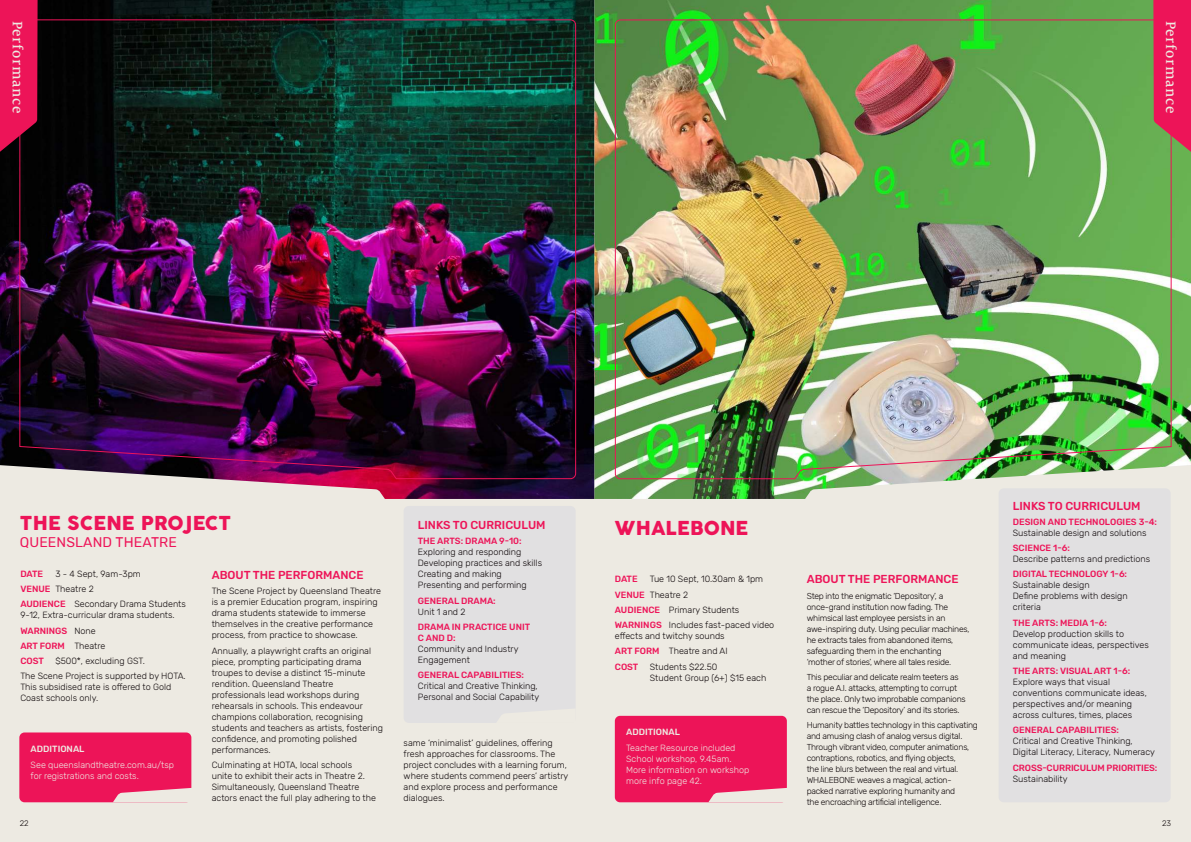
<style>
.page{position:relative;width:1191px;height:842px;background:#fff}
.page>*{position:absolute;margin:0;border:0;box-sizing:border-box;transform-origin:0 0}
.t1{font:19px "Cocogoose Pro";letter-spacing:.01em;color:#ed1458}
.t2{font:500 15.1px "Milo Serif OT";letter-spacing:.05em;color:#edeae2}
.t3{font:14px "Rubik";letter-spacing:.01em;color:#ed1458}
.t4{font:500 11.5px "Rubik";color:#ed1458}
.t5{font:300 9px/11px "Rubik";color:#120b0d}
.t6{font:500 9px/11px "Rubik";color:#ed1458}
.t7{font:300 9px/11px "Rubik";color:#edeae2}
.t8{font:500 9px "Rubik";color:#edeae2}
.t9{font:300 8.6px/11px "Rubik";letter-spacing:-.03em;color:#120b0d}
.t10{font:300 8px "Rubik";color:#120b0d}
.s1{font-weight:500;color:#ed1458}
</style>
<div class="page">
<div style="left:0;top:0;width:595px;height:842px;background:#edeae2"></div>
<div style="left:595px;top:0;width:596px;height:842px;background:#edeae2"></div>
<img style="left:0;top:0;width:594px;height:499px">
<img style="left:19px;top:19px;width:557px;height:461px">
<div style="left:403px;top:506px;width:172px;height:217px;background:#e1e0e1;border-radius:5px"></div>
<svg style="left:497px;top:709px;width:78px;height:14px"></svg>
<div style="left:19px;top:732px;width:172px;height:70px;background:#ed1458;border-radius:5px"></div>
<svg style="left:113px;top:788px;width:78px;height:14px"></svg>
<svg style="left:0;top:0;width:38px;height:159px"></svg>
<img style="left:594px;top:0;width:597px;height:499px">
<img style="left:614px;top:19px;width:558px;height:461px">
<svg style="left:1153px;top:0;width:38px;height:159px"></svg>
<div style="left:615px;top:716px;width:172px;height:86px;background:#ed1458;border-radius:5px"></div>
<svg style="left:708px;top:788px;width:79px;height:14px"></svg>
<div style="left:998px;top:488px;width:172px;height:314px;background:#e1e0e1;border-radius:5px"></div>
<h2 class="t2" style="left:24px;top:21px;width:94px;rotate:90deg">Performance</h2>
<h2 class="t2" style="left:1177px;top:21px;width:94px;rotate:90deg">Performance</h2>
<h1 class="t1" style="left:20px;top:514px;width:213px">THE SCENE PROJECT</h1>
<h3 class="t3" style="left:20px;top:536px;width:159px">QUEENSLAND THEATRE</h3>
<p class="t5" style="left:20px;top:566px;width:167px;line-height:15.3px;text-indent:35px">3 - 4 Sept, 9am-3pm<br><span class="s1">VENUE</span> Theatre 2<br><span class="s1">AUDIENCE</span> Secondary Drama Students</p>
<p class="t5" style="left:20px;top:608px;width:156px;line-height:15.3px">9-12, Extra-curricular drama students.<br><span class="s1">WARNINGS</span> None<br><span class="s1">ART FORM</span> Theatre<br><span class="s1">COST</span></p>
<p class="t6" style="left:20px;top:568px;width:24px">DATE</p>
<p class="t5" style="left:20px;top:653px;width:167px;line-height:15.3px;text-indent:35px">$500*, excluding GST.<br>The Scene Project is supported by HOTA.</p>
<p class="t5" style="left:20px;top:682px;width:153px">This subsidised rate is offered to Gold<br>Coast schools only.</p>
<p class="t8" style="left:31px;top:744px;width:55px">ADDITIONAL</p>
<p class="t7" style="left:31px;top:759px;width:145px">See queenslandtheatre.com.au/tsp for registrations and costs.</p>
<p class="t4" style="left:212px;top:569px;width:153px">ABOUT THE PERFORMANCE</p>
<p class="t5" style="left:212px;top:586px;width:171px">The Scene Project by Queensland Theatre is a premier Education program, inspiring drama students statewide to immerse themselves in the creative performance process, from practice to showcase.</p>
<p class="t5" style="left:212px;top:645px;width:173px">Annually, a playwright crafts an original piece, prompting participating drama troupes to devise a distinct 15-minute rendition. Queensland Theatre professionals lead workshops during rehearsals in schools. This endeavour champions collaboration, recognising students and teachers as artists, fostering confidence, and promoting polished performances.</p>
<p class="t5" style="left:212px;top:759px;width:166px">Culminating at HOTA, local schools<br>unite to exhibit their acts in Theatre 2.<br>Simultaneously, Queensland Theatre actors enact the full play adhering to the</p>
<p class="t4" style="left:418px;top:519px;width:129px">LINKS TO CURRICULUM</p>
<p class="t6" style="left:418px;top:536px;width:105px">THE ARTS: DRAMA 9-10:</p>
<p class="t5" style="left:418px;top:547px;width:126px">Exploring and responding<br>Developing practices and skills<br>Creating and making<br>Presenting and performing</p>
<p class="t6" style="left:418px;top:595px;width:79px">GENERAL DRAMA:</p>
<p class="t5" style="left:418px;top:606px;width:49px">Unit 1 and 2</p>
<p class="t6" style="left:418px;top:621px;width:114px">DRAMA IN PRACTICE UNIT<br>C AND D:</p>
<p class="t5" style="left:418px;top:643px;width:102px">Community and Industry<br>Engagement</p>
<p class="t6" style="left:418px;top:670px;width:108px">GENERAL CAPABILITIES:</p>
<p class="t5" style="left:418px;top:681px;width:123px">Critical and Creative Thinking,<br>Personal and Social Capability</p>
<p class="t5" style="left:403px;top:738px;width:166px">same ‘minimalist’ guidelines, offering fresh approaches for classrooms. The project concludes with a learning forum, where students commend peers’ artistry and explore process and performance dialogues.</p>
<h1 class="t1" style="left:615px;top:520px;width:135px">WHALEBONE</h1>
<p class="t5" style="left:615px;top:572px;width:161px;line-height:15.3px;text-indent:35px">Tue 10 Sept, 10.30am &amp; 1pm<br><span class="s1">VENUE</span> Theatre 2<br><span class="s1">AUDIENCE</span> Primary Students<br><span class="s1">WARNINGS</span> Includes fast-paced video</p>
<p class="t5" style="left:615px;top:629px;width:114px;line-height:15.3px">effects and twitchy sounds<br><span class="s1">ART FORM</span> Theatre and AI<br><span class="s1">COST</span></p>
<p class="t6" style="left:615px;top:574px;width:24px">DATE</p>
<p class="t5" style="left:650px;top:661px;width:118px">Students $22.50<br>Student Group (6+) $15 each</p>
<p class="t8" style="left:626px;top:727px;width:55px">ADDITIONAL</p>
<p class="t7" style="left:626px;top:742px;width:125px">Teacher Resource included<br>School workshop, 9.45am.<br>More information on workshop more info page 42.</p>
<p class="t4" style="left:806px;top:573px;width:153px">ABOUT THE PERFORMANCE</p>
<p class="t9" style="left:806px;top:590px;width:164px">Step into the enigmatic ‘Depository’, a once-grand institution now fading. The whimsical last employee persists in an awe-inspiring duty. Using peculiar machines, he extracts tales from abandoned items, safeguarding them in the enchanting ‘mother of stories’, where all tales reside.</p>
<p class="t9" style="left:806px;top:671px;width:160px">This peculiar and delicate realm teeters as<br>a rogue A.I. attacks, attempting to corrupt the place. Only two improbable companions can rescue the ‘Depository’ and its stories.</p>
<p class="t9" style="left:806px;top:720px;width:173px">Humanity battles technology in this captivating and amusing clash of analog versus digital.<br>Through vibrant video, computer animations, contraptions, robotics, and flying objects,<br>the line blurs between the real and virtual.<br>WHALEBONE weaves a magical, action&shy;packed narrative exploring humanity and<br>the encroaching artificial intelligence.</p>
<p class="t4" style="left:1012px;top:499px;width:129px">LINKS TO CURRICULUM</p>
<p class="t6" style="left:1012px;top:517px;width:146px">DESIGN AND TECHNOLOGIES 3-4:</p>
<p class="t5" style="left:1012px;top:527px;width:135px">Sustainable design and solutions</p>
<p class="t6" style="left:1012px;top:543px;width:59px">SCIENCE 1-6:</p>
<p class="t5" style="left:1012px;top:554px;width:139px">Describe patterns and predictions</p>
<p class="t6" style="left:1012px;top:569px;width:116px">DIGITAL TECHNOLOGY 1-6:</p>
<p class="t5" style="left:1012px;top:580px;width:116px">Sustainable design<br>Define problems with design criteria</p>
<p class="t6" style="left:1012px;top:617px;width:96px">THE ARTS: MEDIA 1-6:</p>
<p class="t5" style="left:1012px;top:628px;width:138px">Develop production skills to communicate ideas, perspectives and meaning</p>
<p class="t6" style="left:1012px;top:666px;width:119px">THE ARTS: VISUAL ART 1-6:</p>
<p class="t5" style="left:1012px;top:676px;width:135px">Explore ways that visual conventions communicate ideas, perspectives and/or meaning across cultures, times, places</p>
<p class="t6" style="left:1012px;top:725px;width:108px">GENERAL CAPABILITIES:</p>
<p class="t5" style="left:1012px;top:736px;width:144px">Critical and Creative Thinking,<br>Digital Literacy, Literacy, Numeracy</p>
<p class="t6" style="left:1012px;top:762px;width:146px">CROSS-CURRICULUM PRIORITIES:</p>
<p class="t5" style="left:1012px;top:773px;width:56px">Sustainability</p>
<p class="t10" style="left:20px;top:819px;width:10px">22</p>
<p class="t10" style="left:1162px;top:819px;width:11px">23</p>
</div>
